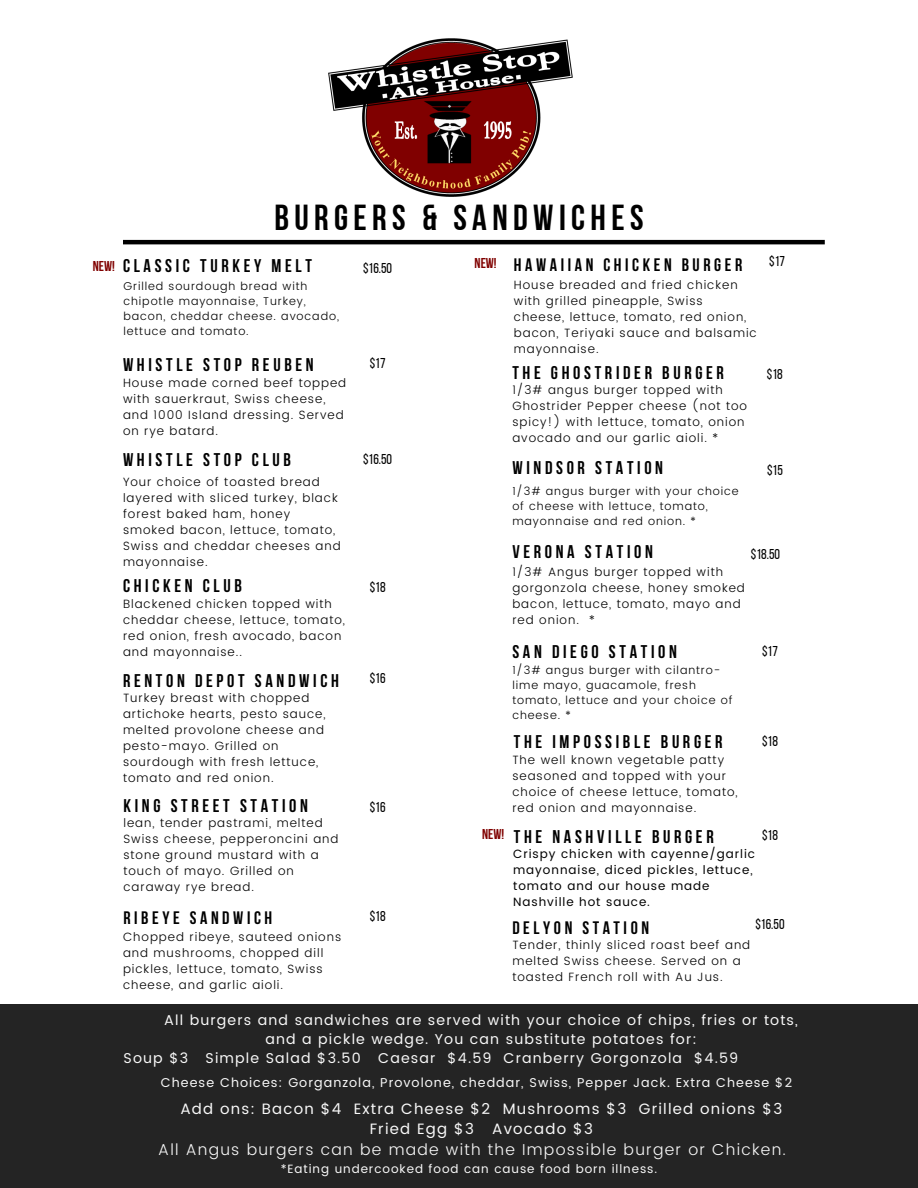
<style>
.page{position:relative;width:918px;height:1188px;background:#fff}
.page>*{position:absolute;margin:0;border:0;box-sizing:border-box;transform-origin:0 0}
.t1{font:36px "Bebas Neue Cyrillic";letter-spacing:.15em;color:#000}
.t2{font:700 18.3px "Bebas Neue";letter-spacing:.2em;color:#000}
.t3{font:700 18px "Bebas Neue";letter-spacing:.2em;color:#000}
.t4{font:300 15.75px "Poppins";letter-spacing:.08em;color:#f9f9f9}
.t5{font:15px/20.2px "Poppins";letter-spacing:.08em;color:#f9f9f9;text-align:center}
.t6{font:14.25px "Poppins";letter-spacing:.08em;color:#f9f9f9}
.t7{font:14.25px "Bebas Neue";color:#000}
.t8{font:700 14.25px "Bebas Neue";color:#800201}
.t9{font:12.75px "Poppins";letter-spacing:.08em;color:#f9f9f9}
.t10{font:300 12px/16px "Poppins";letter-spacing:.08em;color:#000}
.t11{font:12px/16px "Poppins";letter-spacing:.08em;color:#000}
.t12{font:12px "Poppins";letter-spacing:.08em;color:#f9f9f9}
.t13{font:300 11.25px/15px "Poppins";letter-spacing:.08em;color:#000}
</style>
<div class="page">
<hr style="left:123px;top:240px;width:702px;height:4px;background:#000">
<div style="left:0;top:1004px;width:918px;height:184px;background:#242424"></div>
<img style="left:329px;top:38px;width:244px;height:159px">
<h1 class="t1" style="left:274px;top:203px;width:371px">BURGERS &amp; SANDWICHES</h1>
<h5 class="t8" style="left:93px;top:260px;width:24px">NEW!</h5>
<h2 class="t2" style="left:123px;top:259px;width:190px">CLASSIC TURKEY MELT</h2>
<h4 class="t13" style="left:123px;top:279px;width:217px">Grilled sourdough bread with chipotle mayonnaise, Turkey, bacon, cheddar cheese. avocado, lettuce and tomato.</h4>
<h4 class="t2" style="left:123px;top:357px;width:192px">WHISTLE STOP REUBEN</h4>
<h4 class="t10" style="left:123px;top:375px;width:225px">House made corned beef topped with sauerkraut, Swiss cheese, and 1000 Island dressing. Served on rye batard.</h4>
<h6 class="t2" style="left:123px;top:452px;width:169px">WHISTLE STOP CLUB</h6>
<h6 class="t10" style="left:123px;top:474px;width:219px">Your choice of toasted bread layered with sliced turkey, black forest baked ham, honey smoked bacon, lettuce, tomato,<br>Swiss and cheddar cheeses and mayonnaise.</h6>
<h2 class="t2" style="left:123px;top:578px;width:120px">CHICKEN CLUB</h2>
<h2 class="t10" style="left:123px;top:596px;width:224px">Blackened chicken topped with cheddar cheese, lettuce, tomato, red onion, fresh avocado, bacon and mayonnaise..</h2>
<h6 class="t2" style="left:123px;top:674px;width:217px">RENTON DEPOT SANDWICH</h6>
<h2 class="t10" style="left:123px;top:689px;width:204px">Turkey breast with chopped artichoke hearts, pesto sauce, melted provolone cheese and pesto-mayo. Grilled on sourdough with fresh lettuce, tomato and red onion.</h2>
<h2 class="t2" style="left:123px;top:798px;width:186px">KING STREET STATION</h2>
<h4 class="t10" style="left:123px;top:814px;width:217px">lean, tender pastrami, melted<br>Swiss cheese, pepperoncini and stone ground mustard with a touch of mayo. Grilled on caraway rye bread.</h4>
<h4 class="t3" style="left:123px;top:910px;width:150px">RIBEYE SANDWICH</h4>
<h4 class="t10" style="left:123px;top:929px;width:220px">Chopped ribeye, sauteed onions and mushrooms, chopped dill pickles, lettuce, tomato, Swiss cheese, and garlic aioli.</h4>
<h4 class="t7" style="left:363px;top:262px;width:31px">$16.50</h4>
<h2 class="t7" style="left:370px;top:357px;width:17px">$17</h2>
<h4 class="t7" style="left:363px;top:454px;width:31px">$16.50</h4>
<h3 class="t7" style="left:370px;top:581px;width:17px">$18</h3>
<h4 class="t7" style="left:370px;top:673px;width:17px">$16</h4>
<h2 class="t7" style="left:370px;top:801px;width:17px">$16</h2>
<h6 class="t7" style="left:370px;top:910px;width:17px">$18</h6>
<h6 class="t8" style="left:475px;top:257px;width:24px">NEW!</h6>
<h6 class="t8" style="left:482px;top:828px;width:24px">NEW!</h6>
<h2 class="t3" style="left:514px;top:257px;width:230px">HAWAIIAN CHICKEN BURGER</h2>
<p class="t10" style="left:514px;top:277px;width:244px">House breaded and fried chicken with grilled pineapple, Swiss<br>cheese, lettuce, tomato, red onion, bacon, Teriyaki sauce and balsamic mayonnaise.</p>
<h2 class="t2" style="left:512px;top:365px;width:213px">THE GHOSTRIDER BURGER</h2>
<h4 class="t10" style="left:512px;top:382px;width:236px">1/3# angus burger topped with<br>Ghostrider Pepper cheese (not too spicy!) with lettuce, tomato, onion avocado and our garlic aioli. *</h4>
<h4 class="t7" style="left:769px;top:255px;width:17px">$17</h4>
<h2 class="t7" style="left:767px;top:368px;width:17px">$18</h2>
<h2 class="t2" style="left:512px;top:461px;width:152px">WINDSOR STATION</h2>
<h4 class="t7" style="left:767px;top:465px;width:17px">$15</h4>
<h4 class="t13" style="left:512px;top:484px;width:228px">1/3# angus burger with your choice of cheese with lettuce, tomato, mayonnaise and red onion. *</h4>
<h2 class="t2" style="left:512px;top:545px;width:142px">VERONA STATION</h2>
<h4 class="t7" style="left:751px;top:548px;width:31px">$18.50</h4>
<h6 class="t10" style="left:512px;top:564px;width:234px">1/3# Angus burger topped with gorgonzola cheese, honey smoked bacon, lettuce, tomato, mayo and red onion. *</h6>
<h2 class="t13" style="left:512px;top:663px;width:222px">1/3# angus burger with cilantro&shy;lime mayo, guacamole, fresh tomato, lettuce and your choice of cheese. *</h2>
<h6 class="t2" style="left:512px;top:644px;width:166px">SAN DIEGO STATION</h6>
<h6 class="t2" style="left:514px;top:734px;width:210px">THE IMPOSSIBLE BURGER</h6>
<p class="t7" style="left:762px;top:645px;width:17px">$17</p>
<h6 class="t7" style="left:762px;top:736px;width:17px">$18</h6>
<h2 class="t10" style="left:512px;top:752px;width:227px">The well known vegetable patty seasoned and topped with your choice of cheese lettuce, tomato, red onion and mayonnaise.</h2>
<h6 class="t2" style="left:514px;top:829px;width:201px">THE NASHVILLE BURGER</h6>
<h4 class="t11" style="left:513px;top:846px;width:243px">Crispy chicken with cayenne/garlic mayonnaise, diced pickles, lettuce, tomato and our house made<br>Nashville hot sauce.</h4>
<h3 class="t7" style="left:762px;top:830px;width:17px">$18</h3>
<h6 class="t3" style="left:512px;top:921px;width:138px">DELYON STATION</h6>
<h6 class="t7" style="left:755px;top:918px;width:31px">$16.50</h6>
<h6 class="t10" style="left:512px;top:937px;width:239px">Tender, thinly sliced roast beef and melted Swiss cheese. Served on a toasted French roll with Au Jus.</h6>
<h3 class="t6" style="left:164px;top:1012px;width:635px">All burgers and sandwiches are served with your choice of chips, fries or tots,</h3>
<h3 class="t6" style="left:265px;top:1031px;width:433px">and a pickle wedge. You can substitute potatoes for:</h3>
<h3 class="t6" style="left:124px;top:1050px;width:616px">Soup $3 Simple Salad $3.50 Caesar $4.59 Cranberry Gorgonzola $4.59</h3>
<h2 class="t9" style="left:161px;top:1075px;width:633px">Cheese Choices: Gorganzola, Provolone, cheddar, Swiss, Pepper Jack. Extra Cheese $2</h2>
<h5 class="t5" style="left:180px;top:1098px;width:603px">Add ons: Bacon $4 Extra Cheese $2 Mushrooms $3 Grilled onions $3<br>Fried Egg $3 Avocado $3</h5>
<p class="t4" style="left:158px;top:1141px;width:629px">All Angus burgers can be made with the Impossible burger or Chicken.</p>
<h5 class="t12" style="left:281px;top:1161px;width:378px">*Eating undercooked food can cause food born illness.</h5>
</div>
